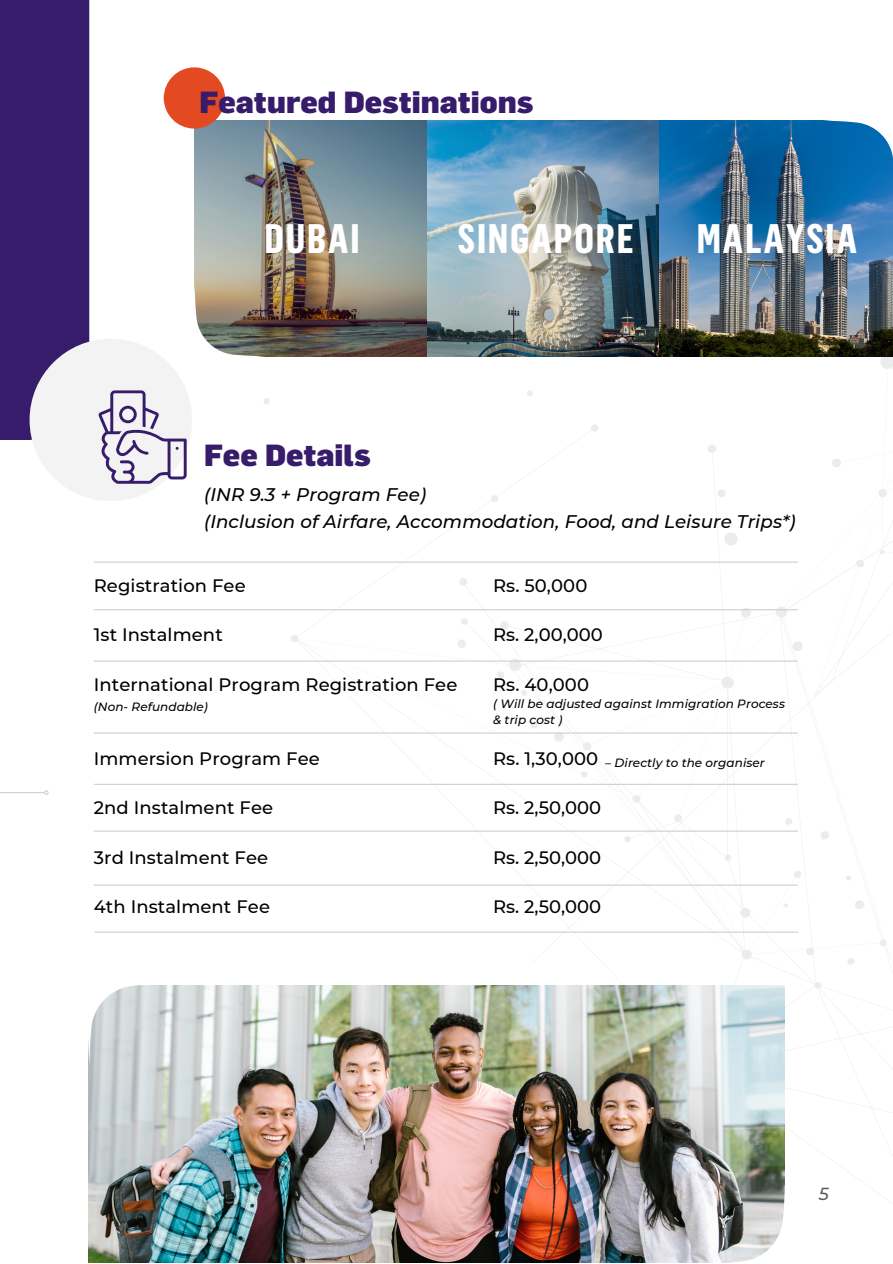
<style>
.page{position:relative;width:893px;height:1264px;background:#fff}
.page>*{position:absolute;margin:0;border:0;box-sizing:border-box;transform-origin:0 0}
.t1{font:700 40.5px "Flama Condensed";letter-spacing:.045em;color:#fff}
.t2{font:900 30px "Flama";color:#361c6a}
.t3{font:italic 500 18.3px "Montserrat";letter-spacing:.005em;color:#000}
.t4{font:500 18px "Montserrat";letter-spacing:.005em;color:#000}
.t5{font:italic 500 17.4px "Montserrat";color:#5b5a5a}
.t6{font:italic 500 12px "Montserrat";letter-spacing:.005em;color:#000}
</style>
<div class="page">
<div style="left:0;top:0;width:892px;height:1262px;background:#361c6a"></div>
<div style="left:89px;top:0;width:803px;height:985px;background:#fff"></div>
<div style="left:0;top:440px;width:142px;height:822px;background:#fff"></div>
<div style="left:295px;top:638px;width:165px;height:347px;background:#fff"></div>
<div style="left:460px;top:638px;width:164px;height:347px;background:#fff"></div>
<div style="left:295px;top:428px;width:196px;height:210px;background:#fff"></div>
<div style="left:510px;top:752px;width:382px;height:210px;background:#fff"></div>
<div style="left:502px;top:752px;width:244px;height:170px;background:#fff"></div>
<svg style="left:290px;top:633px;width:8px;height:10px"></svg>
<svg style="left:457px;top:639px;width:9px;height:9px"></svg>
<svg style="left:460px;top:617px;width:8px;height:9px"></svg>
<svg style="left:459px;top:576px;width:8px;height:11px"></svg>
<svg style="left:581px;top:770px;width:6px;height:8px"></svg>
<div style="left:491px;top:356px;width:401px;height:396px;background:#fff"></div>
<hr style="left:0;top:792px;width:44px;height:1px;background:#cecece">
<svg style="left:44px;top:790px;width:5px;height:5px"></svg>
<img style="left:194px;top:120px;width:234px;height:236px">
<img style="left:428px;top:120px;width:231px;height:236px">
<div style="left:164px;top:67px;width:61px;height:62px;background:#e34a21;border-radius:50%"></div>
<img style="left:659px;top:120px;width:233px;height:236px">
<div style="left:30px;top:339px;width:162px;height:162px;background:#f4f3f3;border-radius:50%"></div>
<svg style="left:811px;top:45px;width:81px;height:159px;background:#82b4d7"></svg>
<hr style="left:94px;top:561px;width:703px;height:1px;background:#cecece">
<hr style="left:94px;top:609px;width:703px;height:1px;background:#cecece">
<hr style="left:94px;top:660px;width:703px;height:1px;background:#cecece">
<hr style="left:94px;top:732px;width:703px;height:1px;background:#cecece">
<hr style="left:94px;top:783px;width:703px;height:2px;background:#cecece">
<hr style="left:94px;top:830px;width:703px;height:1px;background:#cecece">
<hr style="left:94px;top:884px;width:703px;height:1px;background:#cecece">
<hr style="left:94px;top:931px;width:704px;height:1px;background:#cecece">
<svg style="left:29px;top:281px;width:248px;height:203px"></svg>
<img style="left:89px;top:985px;width:535px;height:277px">
<svg style="left:88px;top:899px;width:94px;height:177px"></svg>
<svg style="left:624px;top:789px;width:268px;height:473px;background:#e2e3e2"></svg>
<p class="t2" style="left:199px;top:84px;width:335px">Featured Destinations</p>
<p class="t1" style="left:264px;top:212px;width:97px">DUBAI</p>
<p class="t1" style="left:457px;top:212px;width:177px">SINGAPORE</p>
<p class="t1" style="left:696px;top:212px;width:162px">MALAYSIA</p>
<p class="t2" style="left:204px;top:436px;width:168px">Fee Details</p>
<p class="t3" style="left:204px;top:483px;width:223px">(INR 9.3 + Program Fee)</p>
<p class="t3" style="left:204px;top:510px;width:593px">(Inclusion of Airfare, Accommodation, Food, and Leisure Trips*)</p>
<p class="t4" style="left:94px;top:574px;width:153px">Registration Fee</p>
<p class="t4" style="left:94px;top:623px;width:130px">1st Instalment</p>
<p class="t4" style="left:94px;top:673px;width:365px">International Program Registration Fee</p>
<p class="t4" style="left:493px;top:574px;width:96px">Rs. 50,000</p>
<p class="t4" style="left:493px;top:623px;width:111px">Rs. 2,00,000</p>
<p class="t4" style="left:493px;top:673px;width:97px">Rs. 40,000</p>
<p class="t6" style="left:94px;top:699px;width:116px">(Non- Refundable)</p>
<p class="t6" style="left:493px;top:696px;width:293px">( Will be adjusted against Immigration Process</p>
<p class="t6" style="left:493px;top:712px;width:71px">&amp; trip cost )</p>
<p class="t6" style="left:605px;top:755px;width:161px">– Directly to the organiser</p>
<p class="t4" style="left:94px;top:747px;width:227px">Immersion Program Fee</p>
<p class="t4" style="left:94px;top:796px;width:181px">2nd Instalment Fee</p>
<p class="t4" style="left:94px;top:846px;width:176px">3rd Instalment Fee</p>
<p class="t4" style="left:94px;top:895px;width:178px">4th Instalment Fee</p>
<p class="t4" style="left:493px;top:747px;width:107px">Rs. 1,30,000</p>
<p class="t4" style="left:493px;top:796px;width:109px">Rs. 2,50,000</p>
<p class="t4" style="left:493px;top:846px;width:109px">Rs. 2,50,000</p>
<p class="t4" style="left:493px;top:895px;width:109px">Rs. 2,50,000</p>
<p class="t5" style="left:818px;top:1182px;width:12px">5</p>
</div>
